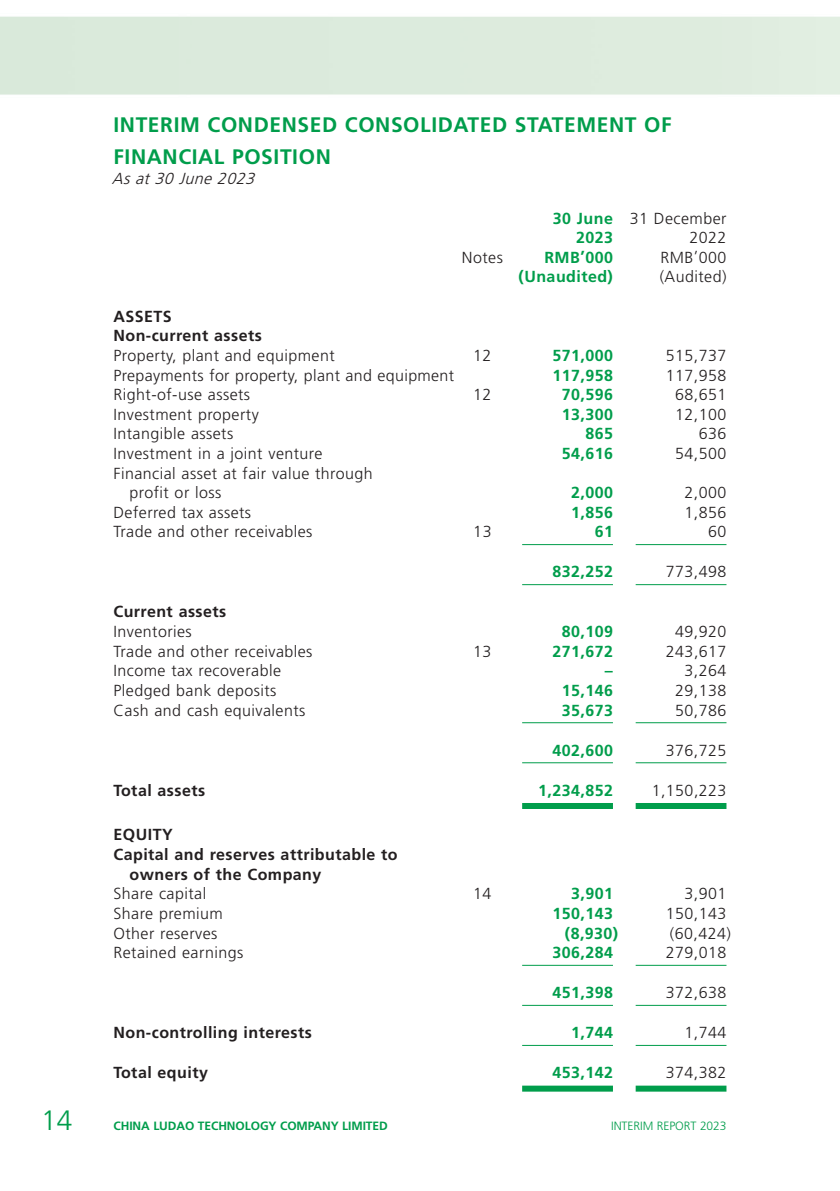
<style>
.page{position:relative;width:840px;height:1191px;background:#fff}
.page>*{position:absolute;margin:0;border:0;box-sizing:border-box;transform-origin:0 0}
.t1{font:300 28px "Frutiger LT Std";color:#009d4b}
.t2{font:700 21px/32px "Frutiger LT Std";letter-spacing:.03em;color:#009d4b}
.t3{font:300 16px/19.6px "Frutiger LT Std";letter-spacing:.03em;color:#231f20;text-align:right}
.t4{font:700 16px/19.6px "Frutiger LT Std";letter-spacing:.03em;color:#009d4b;text-align:right}
.t5{font:700 16px/19.6px "Frutiger LT Std";letter-spacing:.03em;color:#231f20}
.t6{font:italic 300 16px "Frutiger LT Std";color:#231f20}
.t7{font:700 12px "Frutiger LT Std";letter-spacing:-.005em;color:#009d4b}
.t8{font:300 12px "Frutiger LT Std";letter-spacing:-.005em;color:#009d4b}
</style>
<div class="page">
<img style="left:0;top:16px;width:839px;height:1076px">
<hr style="left:522px;top:544px;width:90px;height:1px;background:#009d4b">
<hr style="left:635px;top:544px;width:91px;height:1px;background:#009d4b">
<hr style="left:522px;top:584px;width:90px;height:1px;background:#009d4b">
<hr style="left:635px;top:584px;width:91px;height:1px;background:#009d4b">
<hr style="left:522px;top:722px;width:90px;height:1px;background:#009d4b">
<hr style="left:635px;top:722px;width:91px;height:1px;background:#009d4b">
<hr style="left:522px;top:762px;width:90px;height:1px;background:#009d4b">
<hr style="left:635px;top:762px;width:91px;height:1px;background:#009d4b">
<div style="left:522px;top:803px;width:90px;height:6px;background:#009d4b"></div>
<div style="left:635px;top:803px;width:91px;height:6px;background:#009d4b"></div>
<hr style="left:522px;top:964px;width:90px;height:1px;background:#009d4b">
<hr style="left:635px;top:964px;width:91px;height:1px;background:#009d4b">
<hr style="left:522px;top:1004px;width:90px;height:1px;background:#009d4b">
<hr style="left:635px;top:1004px;width:91px;height:1px;background:#009d4b">
<hr style="left:522px;top:1045px;width:90px;height:1px;background:#009d4b">
<hr style="left:635px;top:1045px;width:91px;height:1px;background:#009d4b">
<div style="left:522px;top:1085px;width:90px;height:6px;background:#009d4b"></div>
<div style="left:635px;top:1085px;width:91px;height:6px;background:#009d4b"></div>
<h2 class="t2" style="left:113px;top:109px;width:559px">INTERIM CONDENSED CONSOLIDATED STATEMENT OF<br>FINANCIAL POSITION</h2>
<p class="t6" style="left:112px;top:170px;width:148px">Asat30 June 2023</p>
<p class="t4" style="left:552px;top:208px;width:62px">30 June<br>2023</p>
<p class="t3" style="left:629px;top:208px;width:98px">31 December<br>2022</p>
<p class="t3" style="left:461px;top:248px;width:42px">Notes</p>
<p class="t4" style="left:544px;top:248px;width:70px">RMB’000</p>
<p class="t3" style="left:660px;top:248px;width:67px">RMB’000</p>
<p class="t4" style="left:518px;top:267px;width:96px">(Unaudited)</p>
<p class="t3" style="left:659px;top:267px;width:68px">(Audited)</p>
<p class="t5" style="left:113px;top:306px;width:150px">ASSETS<br>Non-current assets</p>
<p class="t3" style="left:113px;top:346px;width:223px">Property, plant and equipment</p>
<p class="t3" style="left:473px;top:346px;width:20px">12</p>
<p class="t4" style="left:552px;top:346px;width:62px">571,000</p>
<p class="t3" style="left:665px;top:346px;width:62px">515,737</p>
<p class="t3" style="left:113px;top:365px;width:342px">Prepayments for property, plant and equipment</p>
<p class="t4" style="left:552px;top:365px;width:62px">117,958</p>
<p class="t3" style="left:665px;top:365px;width:62px">117,958</p>
<p class="t3" style="left:113px;top:385px;width:138px">Right-of-use assets</p>
<p class="t3" style="left:473px;top:385px;width:20px">12</p>
<p class="t4" style="left:561px;top:385px;width:53px">70,596</p>
<p class="t3" style="left:675px;top:385px;width:53px">68,651</p>
<p class="t3" style="left:113px;top:404px;width:147px">Investment property</p>
<p class="t4" style="left:561px;top:404px;width:53px">13,300</p>
<p class="t3" style="left:675px;top:404px;width:53px">12,100</p>
<p class="t3" style="left:113px;top:424px;width:121px">Intangible assets</p>
<p class="t4" style="left:585px;top:424px;width:29px">865</p>
<p class="t3" style="left:698px;top:424px;width:29px">636</p>
<p class="t3" style="left:113px;top:444px;width:210px">Investment in a joint venture</p>
<p class="t4" style="left:561px;top:444px;width:53px">54,616</p>
<p class="t3" style="left:675px;top:444px;width:53px">54,500</p>
<p class="t3" style="left:129px;top:463px;width:244px;text-align:left;text-indent:-16px">Financial asset at fair value through profit or loss</p>
<p class="t4" style="left:570px;top:483px;width:43px">2,000</p>
<p class="t3" style="left:684px;top:483px;width:43px">2,000</p>
<p class="t3" style="left:113px;top:502px;width:139px">Deferred tax assets</p>
<p class="t4" style="left:570px;top:502px;width:43px">1,856</p>
<p class="t3" style="left:684px;top:502px;width:43px">1,856</p>
<p class="t3" style="left:113px;top:522px;width:200px">Trade and other receivables</p>
<p class="t3" style="left:473px;top:522px;width:20px">13</p>
<p class="t4" style="left:594px;top:522px;width:20px">61</p>
<p class="t3" style="left:707px;top:522px;width:20px">60</p>
<p class="t4" style="left:552px;top:562px;width:62px">832,252</p>
<p class="t3" style="left:665px;top:562px;width:62px">773,498</p>
<p class="t5" style="left:113px;top:602px;width:114px">Current assets</p>
<p class="t3" style="left:113px;top:622px;width:80px">Inventories</p>
<p class="t4" style="left:561px;top:622px;width:53px">80,109</p>
<p class="t3" style="left:675px;top:622px;width:53px">49,920</p>
<p class="t3" style="left:113px;top:641px;width:200px">Trade and other receivables</p>
<p class="t3" style="left:473px;top:641px;width:20px">13</p>
<p class="t4" style="left:552px;top:641px;width:62px">271,672</p>
<p class="t3" style="left:665px;top:641px;width:62px">243,617</p>
<p class="t3" style="left:113px;top:661px;width:169px">Income tax recoverable</p>
<p class="t4" style="left:604px;top:661px;width:9px">–</p>
<p class="t3" style="left:684px;top:661px;width:43px">3,264</p>
<p class="t3" style="left:113px;top:681px;width:164px">Pledged bank deposits</p>
<p class="t4" style="left:561px;top:680px;width:53px">15,146</p>
<p class="t3" style="left:675px;top:681px;width:53px">29,138</p>
<p class="t3" style="left:113px;top:700px;width:193px">Cash and cash equivalents</p>
<p class="t4" style="left:561px;top:700px;width:53px">35,673</p>
<p class="t3" style="left:675px;top:700px;width:53px">50,786</p>
<p class="t4" style="left:552px;top:740px;width:62px">402,600</p>
<p class="t3" style="left:665px;top:740px;width:62px">376,725</p>
<p class="t5" style="left:113px;top:780px;width:93px">Total assets</p>
<p class="t4" style="left:538px;top:780px;width:76px">1,234,852</p>
<p class="t3" style="left:651px;top:780px;width:76px">1,150,223</p>
<p class="t5" style="left:113px;top:825px;width:61px">EQUITY</p>
<p class="t5" style="left:113px;top:844px;width:285px">Capital and reserves attributable to</p>
<p class="t5" style="left:129px;top:864px;width:193px">owners of the Company</p>
<p class="t3" style="left:113px;top:884px;width:94px">Share capital</p>
<p class="t3" style="left:473px;top:884px;width:20px">14</p>
<p class="t4" style="left:570px;top:884px;width:43px">3,901</p>
<p class="t3" style="left:684px;top:884px;width:43px">3,901</p>
<p class="t3" style="left:113px;top:903px;width:111px">Share premium</p>
<p class="t4" style="left:552px;top:903px;width:62px">150,143</p>
<p class="t3" style="left:665px;top:903px;width:62px">150,143</p>
<p class="t3" style="left:113px;top:923px;width:105px">Other reserves</p>
<p class="t4" style="left:564px;top:923px;width:55px">(8,930)</p>
<p class="t3" style="left:669px;top:923px;width:62px">(60,424)</p>
<p class="t3" style="left:113px;top:943px;width:131px">Retained earnings</p>
<p class="t4" style="left:552px;top:942px;width:62px">306,284</p>
<p class="t3" style="left:665px;top:943px;width:62px">279,018</p>
<p class="t4" style="left:552px;top:982px;width:62px">451,398</p>
<p class="t3" style="left:665px;top:983px;width:62px">372,638</p>
<p class="t5" style="left:113px;top:1023px;width:200px">Non-controlling interests</p>
<p class="t4" style="left:570px;top:1023px;width:43px">1,744</p>
<p class="t3" style="left:684px;top:1023px;width:43px">1,744</p>
<p class="t5" style="left:113px;top:1063px;width:96px">Total equity</p>
<p class="t4" style="left:552px;top:1063px;width:62px">453,142</p>
<p class="t3" style="left:665px;top:1063px;width:62px">374,382</p>
<h1 class="t1" style="left:41px;top:1104px;width:33px">14</h1>
<p class="t7" style="left:113px;top:1118px;width:276px">CHINA LUDAO TECHNOLOGY COMPANY LIMITED</p>
<p class="t8" style="left:610px;top:1119px;width:117px">INTERIM REPORT 2023</p>
</div>
